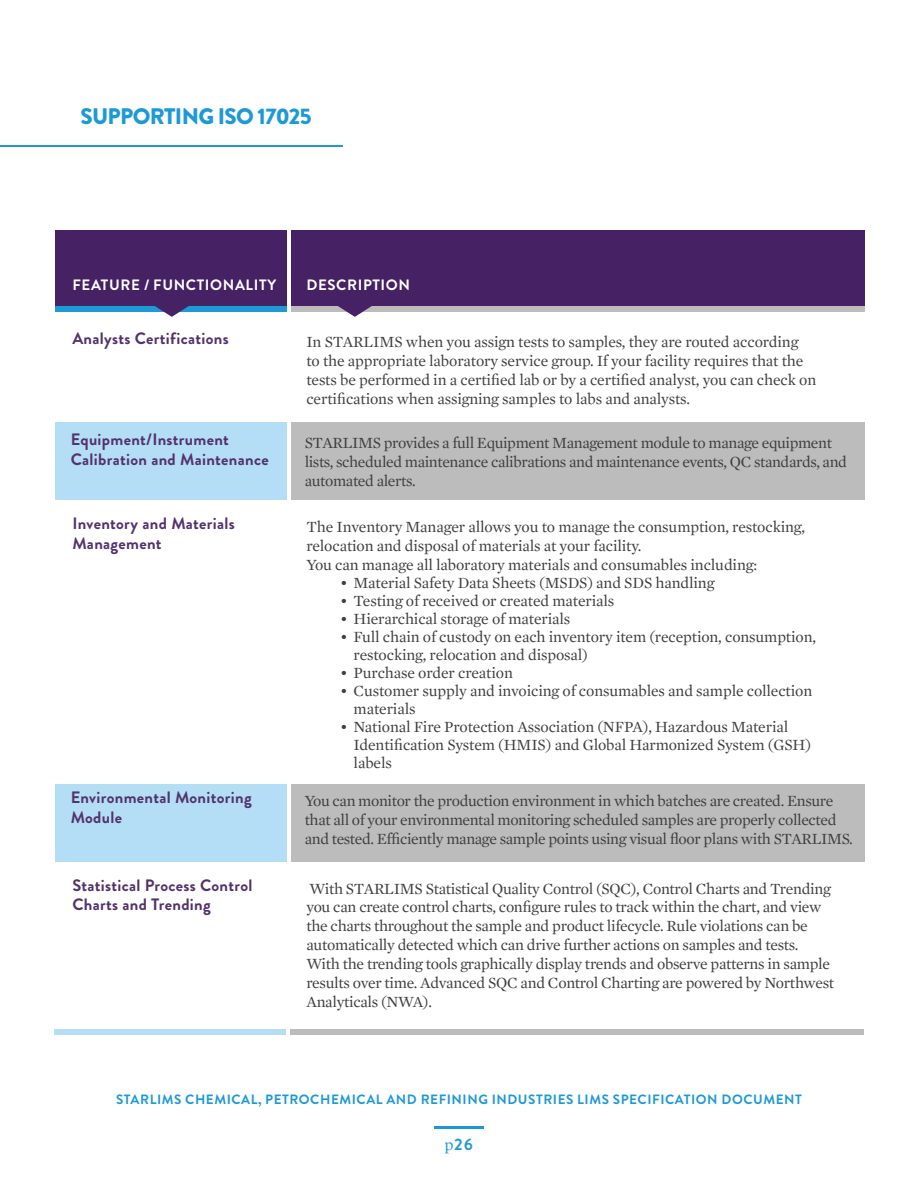
<style>
.page{position:relative;width:918px;height:1188px;background:#fff}
.page>*{position:absolute;margin:0;border:0;box-sizing:border-box;transform-origin:0 0}
.t1{font:900 22.5px "Brandon Grotesque";letter-spacing:-.03em;color:#1d99d6}
.t2{font:700 16.5px/19.8px "Brandon Grotesque";letter-spacing:.02em;color:#53326e}
.t3{font:700 16.5px "Brandon Grotesque";color:#1d99d6}
.t4{font:15.75px/18.9px "Mercury Text G1";letter-spacing:-.02em;color:#3e3e3f}
.t5{font:700 15px "Brandon Grotesque";letter-spacing:.04em;color:#fff}
.t6{font:700 13.5px "Brandon Grotesque";letter-spacing:.04em;color:#1d99d6}
.s1{font-family:"Mercury Text G1";font-weight:400}
</style>
<div class="page">
<hr style="left:434px;top:1126px;width:50px;height:3px;background:#1d99d6">
<div style="left:55px;top:236px;width:231px;height:76px;background:#1d99d6"></div>
<div style="left:291px;top:236px;width:574px;height:76px;background:#bdbcbc"></div>
<div style="left:291px;top:230px;width:574px;height:76px;background:#462264"></div>
<svg style="left:338px;top:306px;width:34px;height:11px"></svg>
<div style="left:55px;top:230px;width:231px;height:76px;background:#462264"></div>
<svg style="left:155px;top:306px;width:34px;height:11px"></svg>
<div style="left:55px;top:423px;width:231px;height:77px;background:#b3def5"></div>
<div style="left:55px;top:784px;width:231px;height:77px;background:#b3def5"></div>
<div style="left:291px;top:423px;width:574px;height:77px;background:#bdbcbc"></div>
<div style="left:291px;top:784px;width:574px;height:77px;background:#bdbcbc"></div>
<div style="left:54px;top:1029px;width:231px;height:5px;background:#b3def5"></div>
<div style="left:290px;top:1029px;width:574px;height:5px;background:#bdbcbc"></div>
<hr style="left:0;top:145px;width:343px;height:1px;background:#1d99d6">
<h1 class="t1" style="left:80px;top:101px;width:233px">SUPPORTING ISO 17025</h1>
<p class="t5" style="left:73px;top:274px;width:205px">FEATURE / FUNCTIONALITY</p>
<p class="t5" style="left:306px;top:274px;width:105px">DESCRIPTION</p>
<p class="t2" style="left:72px;top:329px;width:158px">Analysts Certifications</p>
<p class="t4" style="left:306px;top:332px;width:511px">In STARLIMS when you assign tests to samples, they are routed according<br>to the appropriate laboratory service group. If your facility requires that the tests be performed in a certified lab or by a certified analyst, you can check on certifications when assigning samples to labs and analysts.</p>
<p class="t2" style="left:71px;top:430px;width:200px">Equipment/Instrument<br>Calibration and Maintenance</p>
<p class="t4" style="left:305px;top:434px;width:544px">STARLIMS provides a full Equipment Management module to manage equipment lists, scheduled maintenance calibrations and maintenance events, QC standards, and automated alerts.</p>
<p class="t2" style="left:72px;top:513px;width:164px">Inventory and Materials<br>Management</p>
<p class="t4" style="left:306px;top:517px;width:500px">The Inventory Manager allows you to manage the consumption, restocking, relocation and disposal of materials at your facility.<br>You can manage all laboratory materials and consumables including:</p>
<p class="t4" style="left:340px;top:573px;width:376px">• Material Safety Data Sheets (MSDS) and SDS handling</p>
<p class="t4" style="left:340px;top:591px;width:276px">• Testing of received or created materials</p>
<p class="t4" style="left:340px;top:609px;width:232px">• Hierarchical storage of materials</p>
<p class="t4" style="left:354px;top:627px;width:464px;line-height:18px;text-indent:-13px">• Full chain of custody on each inventory item (reception, consumption, restocking, relocation and disposal)</p>
<p class="t4" style="left:340px;top:663px;width:174px">• Purchase order creation</p>
<p class="t4" style="left:354px;top:681px;width:460px;line-height:18px;text-indent:-13px">• Customer supply and invoicing of consumables and sample collection materials</p>
<p class="t4" style="left:354px;top:717px;width:459px;line-height:18px;text-indent:-13px">• National Fire Protection Association (NFPA), Hazardous Material<br>Identification System (HMIS) and Global Harmonized System (GSH) labels</p>
<p class="t2" style="left:71px;top:788px;width:182px">Environmental Monitoring<br>Module</p>
<p class="t4" style="left:305px;top:791px;width:550px">You can monitor the production environment in which batches are created. Ensure that all of your environmental monitoring scheduled samples are properly collected and tested. Efficiently manage sample points using visual floor plans with STARLIMS.</p>
<p class="t2" style="left:72px;top:875px;width:181px">Statistical Process Control<br>Charts and Trending</p>
<p class="t4" style="left:306px;top:879px;width:529px">With STARLIMS Statistical Quality Control (SQC), Control Charts and Trending you can create control charts, configure rules to track within the chart, and view the charts throughout the sample and product lifecycle. Rule violations can be automatically detected which can drive further actions on samples and tests.<br>With the trending tools graphically display trends and observe patterns in sample results over time. Advanced SQC and Control Charting are powered by Northwest Analyticals (NWA).</p>
<p class="t6" style="left:116px;top:1090px;width:687px">STARLIMS CHEMICAL, PETROCHEMICAL AND REFINING INDUSTRIES LIMS SPECIFICATION DOCUMENT</p>
<p class="t3" style="left:444px;top:1133px;width:31px"><span class="s1">p</span>26</p>
</div>
